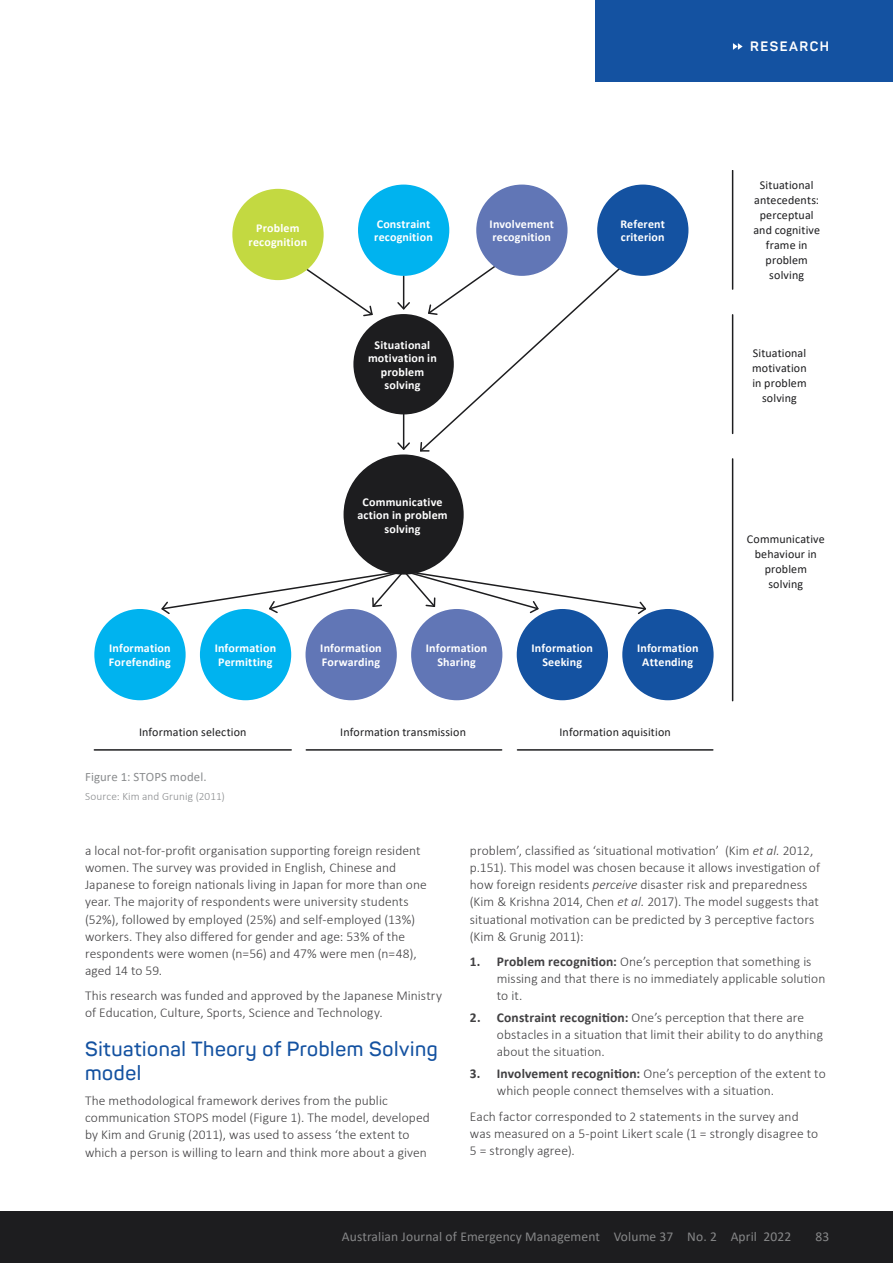
<style>
.page{position:relative;width:893px;height:1263px;background:#fff}
.page>*{position:absolute;margin:0;border:0;box-sizing:border-box;transform-origin:0 0}
.t1{font:600 20.25px/24px "Panton";letter-spacing:.03em;color:#1452a1}
.t2{font:300 13.5px/17.2px "Calibri";letter-spacing:.005em;color:#414042}
.t3{font:13.5px "Calibri";letter-spacing:.01em;color:#868788}
.t4{font:700 13.5px "Panton";letter-spacing:.11em;color:#fff}
.t5{font:12.75px "Calibri";letter-spacing:.01em;color:#8a8c8e}
.t6{font:700 12px/13.5px "Calibri";letter-spacing:.015em;color:#fff}
.t7{font:12px/15px "Calibri";letter-spacing:.01em;color:#1d1d1f;text-align:center}
.t8{font:300 11.25px "Calibri";letter-spacing:.01em;color:#8a8c8e}
.s1{font-style:italic}
.s2{font-weight:700}
</style>
<div class="page">
<div style="left:596px;top:0;width:297px;height:81px;background:#1452a1"></div>
<svg style="left:733px;top:43px;width:10px;height:7px"></svg>
<div style="left:0;top:1212px;width:893px;height:51px;background:#1d1d1f"></div>
<div style="left:94px;top:609px;width:92px;height:91px;background:#00b3ef;border-radius:50%"></div>
<div style="left:200px;top:609px;width:91px;height:91px;background:#00b3ef;border-radius:50%"></div>
<div style="left:306px;top:609px;width:91px;height:91px;background:#6176b6;border-radius:50%"></div>
<div style="left:411px;top:609px;width:91px;height:91px;background:#6176b6;border-radius:50%"></div>
<div style="left:517px;top:609px;width:91px;height:91px;background:#1452a1;border-radius:50%"></div>
<div style="left:622px;top:609px;width:92px;height:91px;background:#1452a1;border-radius:50%"></div>
<svg style="left:303px;top:269px;width:70px;height:48px"></svg>
<svg style="left:419px;top:261px;width:204px;height:191px"></svg>
<hr style="left:403px;top:276px;width:1px;height:33px;background:#1d1d1f">
<svg style="left:397px;top:301px;width:13px;height:9px"></svg>
<hr style="left:403px;top:411px;width:1px;height:38px;background:#1d1d1f">
<svg style="left:397px;top:441px;width:13px;height:9px"></svg>
<div style="left:232px;top:189px;width:92px;height:91px;background:#c3d941;border-radius:50%"></div>
<div style="left:358px;top:185px;width:91px;height:91px;background:#00b3ef;border-radius:50%"></div>
<div style="left:476px;top:185px;width:92px;height:91px;background:#6176b6;border-radius:50%"></div>
<div style="left:353px;top:314px;width:101px;height:100px;background:#1d1d1f;border-radius:50%"></div>
<div style="left:597px;top:185px;width:91px;height:91px;background:#1452a1;border-radius:50%"></div>
<svg style="left:160px;top:569px;width:487px;height:46px"></svg>
<div style="left:344px;top:454px;width:120px;height:121px;background:#1d1d1f;border-radius:50%"></div>
<hr style="left:94px;top:749px;width:197px;height:2px;background:#1d1d1f">
<hr style="left:306px;top:749px;width:196px;height:2px;background:#1d1d1f">
<hr style="left:517px;top:749px;width:196px;height:2px;background:#1d1d1f">
<hr style="left:732px;top:459px;width:1px;height:242px;background:#1d1d1f">
<hr style="left:732px;top:315px;width:1px;height:118px;background:#1d1d1f">
<hr style="left:732px;top:170px;width:1px;height:119px;background:#1d1d1f">
<p class="t4" style="left:750px;top:38px;width:80px">RESEARCH</p>
<p class="t6" style="left:249px;top:221px;width:60px;text-align:center">Problem recognition</p>
<p class="t6" style="left:374px;top:217px;width:60px">Constraint recognition</p>
<p class="t6" style="left:490px;top:217px;width:66px">Involvement recognition</p>
<p class="t6" style="left:368px;top:338px;width:70px;text-align:center">Situational motivation in problem solving</p>
<p class="t6" style="left:357px;top:495px;width:92px;text-align:center">Communicative action in problem solving</p>
<p class="t6" style="left:620px;top:217px;width:46px">Referent criterion</p>
<p class="t6" style="left:109px;top:641px;width:63px">Information<br>Forefending</p>
<p class="t6" style="left:215px;top:641px;width:63px">Information<br>Permitting</p>
<p class="t6" style="left:320px;top:641px;width:63px">Information<br>Forwarding</p>
<p class="t6" style="left:426px;top:641px;width:63px;text-align:center">Information<br>Sharing</p>
<p class="t6" style="left:531px;top:641px;width:63px;text-align:center">Information<br>Seeking</p>
<p class="t6" style="left:637px;top:641px;width:63px;text-align:center">Information<br>Attending</p>
<p class="t7" style="left:139px;top:725px;width:109px">Information selection</p>
<p class="t7" style="left:340px;top:725px;width:127px">Information transmission</p>
<p class="t7" style="left:559px;top:725px;width:113px">Information aquisition</p>
<p class="t5" style="left:85px;top:768px;width:123px">Figure 1: STOPS model.</p>
<p class="t8" style="left:85px;top:789px;width:141px">Source: Kim and Grunig (2011)</p>
<p class="t7" style="left:753px;top:177px;width:68px">Situational antecedents: perceptual and cognitive frame in problem solving</p>
<p class="t7" style="left:752px;top:345px;width:56px">Situational motivation in problem solving</p>
<p class="t7" style="left:747px;top:531px;width:79px">Communicative behaviour in problem solving</p>
<p class="t2" style="left:85px;top:841px;width:343px">a local not-for-profit organisation supporting foreign resident women. The survey was provided in English, Chinese and Japanese to foreign nationals living in Japan for more than one year. The majority of respondents were university students (52%), followed by employed (25%) and self-employed (13%) workers. They also differed for gender and age: 53% of the respondents were women (n=56) and 47% were men (n=48), aged 14 to 59.</p>
<p class="t2" style="left:85px;top:987px;width:359px">This research was funded and approved by the Japanese Ministry of Education, Culture, Sports, Science and Technology.</p>
<h1 class="t1" style="left:85px;top:1037px;width:354px">Situational Theory of Problem Solving model</h1>
<p class="t2" style="left:85px;top:1091px;width:346px">The methodological framework derives from the public communication STOPS model (Figure 1). The model, developed by Kim and Grunig (2011), was used to assess ‘the extent to which a person is willing to learn and think more about a given</p>
<p class="t2" style="left:470px;top:841px;width:352px">problem’, classified as ‘situational motivation’ (Kim <span class="s1">et al.</span> 2012, p.151). This model was chosen because it allows investigation of how foreign residents <span class="s1">perceive</span> disaster risk and preparedness (Kim &amp; Krishna 2014, Chen <span class="s1">et al.</span> 2017). The model suggests that situational motivation can be predicted by 3 perceptive factors (Kim &amp; Grunig 2011):</p>
<p class="t2" style="left:497px;top:952px;width:330px;text-indent:-27px"><span class="s2">1. Problem recognition:</span> One’s perception that something is missing and that there is no immediately applicable solution to it.</p>
<p class="t2" style="left:497px;top:1008px;width:328px;text-indent:-27px"><span class="s2">2. Constraint recognition:</span> One’s perception that there are obstacles in a situation that limit their ability to do anything about the situation.</p>
<p class="t2" style="left:497px;top:1064px;width:330px;text-indent:-27px"><span class="s2">3. Involvement recognition:</span> One’s perception of the extent to which people connect themselves with a situation.</p>
<p class="t2" style="left:470px;top:1107px;width:350px">Each factor corresponded to 2 statements in the survey and was measured on a 5-point Likert scale (1 = strongly disagree to<br>5 = strongly agree).</p>
<p class="t3" style="left:342px;top:1227px;width:451px">Australian Journal of Emergency Management Volume 37 No. 2 April 2022</p>
<p class="t3" style="left:815px;top:1227px;width:15px">83</p>
</div>
